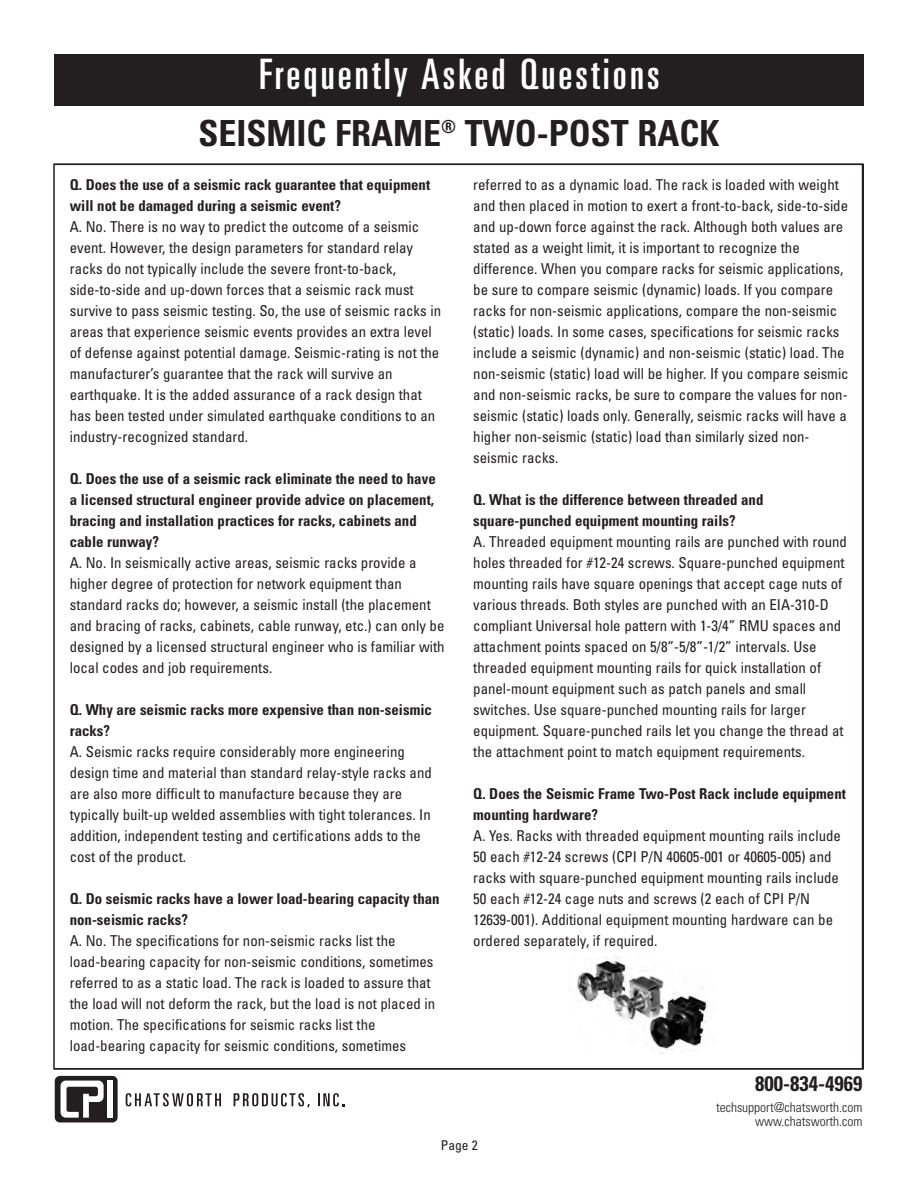
<style>
.page{position:relative;width:918px;height:1188px;background:#fff}
.page>*{position:absolute;margin:0;border:0;box-sizing:border-box;transform-origin:0 0}
.t1{font:ultra-condensed 42px "Univers LT Std";letter-spacing:.075em;color:#fff}
.t2{font:700 condensed 36px "Univers LT Std";color:#231f20}
.t3{font:700 condensed 21px "Univers LT Std";color:#231f20}
.t4{font:condensed 15px/21px "Univers LT Std";color:#231f20}
.t5{font:700 condensed 15px/21px "Univers LT Std";color:#231f20}
.t6{font:300 condensed 13.5px/13.5px "Univers LT Std";color:#231f20;text-align:right}
.t7{font:condensed 13.5px "Univers LT Std";color:#231f20}
</style>
<div class="page">
<div style="left:55px;top:54px;width:809px;height:52px;background:#231f20"></div>
<div style="left:55px;top:1076px;width:63px;height:46px;background:#231f20;border-radius:5px"></div>
<div style="left:107px;top:1081px;width:5px;height:37px;background:#fff"></div>
<svg style="left:61px;top:1081px;width:43px;height:37px"></svg>
<svg style="left:126px;top:1093px;width:95px;height:13px"></svg>
<svg style="left:234px;top:1093px;width:76px;height:14px"></svg>
<svg style="left:318px;top:1093px;width:26px;height:13px"></svg>
<img style="left:576px;top:956px;width:133px;height:98px">
<h1 class="t1" style="left:259px;top:59px;width:402px">Frequently Asked Questions</h1>
<h2 class="t2" style="left:198px;top:120px;width:523px">SEISMIC FRAME<sup>®</sup> TWO-POST RACK</h2>
<p class="t5" style="left:70px;top:175px;width:362px">Q. Does the use of a seismic rack guarantee that equipment will not be damaged during a seismic event?</p>
<p class="t4" style="left:70px;top:217px;width:373px">A. No. There is no way to predict the outcome of a seismic event. However, the design parameters for standard relay racks do not typically include the severe front-to-back, side-to-side and up-down forces that a seismic rack must survive to pass seismic testing. So, the use of seismic racks in areas that experience seismic events provides an extra level of defense against potential damage. Seismic-rating is not the manufacturer’s guarantee that the rack will survive an earthquake. It is the added assurance of a rack design that has been tested under simulated earthquake conditions to an industry-recognized standard.</p>
<p class="t5" style="left:70px;top:469px;width:368px">Q. Does the use of a seismic rack eliminate the need to have a licensed structural engineer provide advice on placement, bracing and installation practices for racks, cabinets and cable runway?</p>
<p class="t4" style="left:70px;top:553px;width:376px">A. No. In seismically active areas, seismic racks provide a higher degree of protection for network equipment than standard racks do; however, a seismic install (the placement and bracing of racks, cabinets, cable runway, etc.) can only be designed by a licensed structural engineer who is familiar with local codes and job requirements.</p>
<p class="t5" style="left:70px;top:700px;width:364px">Q. Why are seismic racks more expensive than non-seismic racks?</p>
<p class="t4" style="left:70px;top:742px;width:364px">A. Seismic racks require considerably more engineering design time and material than standard relay-style racks and are also more difficult to manufacture because they are typically built-up welded assemblies with tight tolerances. In addition, independent testing and certifications adds to the cost of the product.</p>
<p class="t5" style="left:70px;top:889px;width:371px">Q. Do seismic racks have a lower load-bearing capacity than non-seismic racks?</p>
<p class="t4" style="left:70px;top:931px;width:367px">A. No. The specifications for non-seismic racks list the load-bearing capacity for non-seismic conditions, sometimes referred to as a static load. The rack is loaded to assure that the load will not deform the rack, but the load is not placed in motion. The specifications for seismic racks list the load-bearing capacity for seismic conditions, sometimes</p>
<p class="t4" style="left:473px;top:175px;width:377px">referred to as a dynamic load. The rack is loaded with weight and then placed in motion to exert a front-to-back, side-to-side and up-down force against the rack. Although both values are stated as a weight limit, it is important to recognize the difference. When you compare racks for seismic applications, be sure to compare seismic (dynamic) loads. If you compare racks for non-seismic applications, compare the non-seismic (static) loads. In some cases, specifications for seismic racks include a seismic (dynamic) and non-seismic (static) load. The non-seismic (static) load will be higher. If you compare seismic and non-seismic racks, be sure to compare the values for non&shy;seismic (static) loads only. Generally, seismic racks will have a higher non-seismic (static) load than similarly sized non&shy;seismic racks.</p>
<p class="t5" style="left:473px;top:490px;width:292px">Q. What is the difference between threaded and square-punched equipment mounting rails?</p>
<p class="t4" style="left:473px;top:532px;width:375px">A. Threaded equipment mounting rails are punched with round holes threaded for #12-24 screws. Square-punched equipment mounting rails have square openings that accept cage nuts of various threads. Both styles are punched with an EIA-310-D compliant Universal hole pattern with 1-3/4” RMU spaces and attachment points spaced on 5/8”-5/8”-1/2” intervals. Use threaded equipment mounting rails for quick installation of panel-mount equipment such as patch panels and small switches. Use square-punched mounting rails for larger equipment. Square-punched rails let you change the thread at the attachment point to match equipment requirements.</p>
<p class="t5" style="left:473px;top:784px;width:374px">Q. Does the Seismic Frame Two-Post Rack include equipment mounting hardware?</p>
<p class="t4" style="left:473px;top:826px;width:369px">A. Yes. Racks with threaded equipment mounting rails include 50 each #12-24 screws (CPI P/N 40605-001 or 40605-005) and racks with square-punched equipment mounting rails include 50 each #12-24 cage nuts and screws (2 each of CPI P/N 12639-001). Additional equipment mounting hardware can be ordered separately, if required.</p>
<h3 class="t3" style="left:755px;top:1076px;width:109px">800-834-4969</h3>
<p class="t6" style="left:716px;top:1102px;width:148px">techsupport@chatsworth.com www.chatsworth.com</p>
<p class="t7" style="left:441px;top:1140px;width:39px">Page 2</p>
</div>
